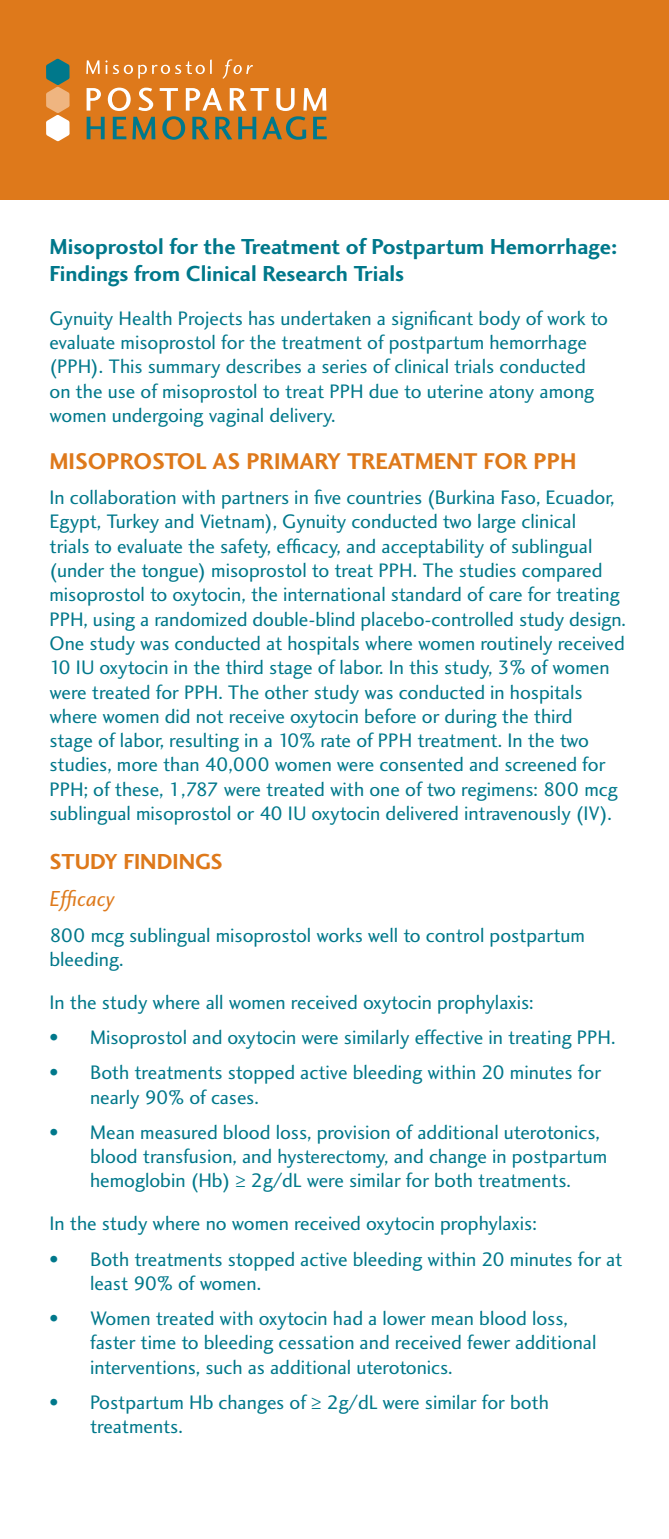
<style>
.page{position:relative;width:669px;height:1539px;background:#fff}
.page>*{position:absolute;margin:0;border:0;box-sizing:border-box;transform-origin:0 0}
.t1{font:23.62px "Charlotte Sans Bold Plain";color:#de791b}
.t2{font:22.5px/27px "Charlotte Sans Bold Plain";color:#00788b}
.t3{font:22.5px "Charlotte Sans Bold Plain";color:#de791b}
.t4{font:22.5px "Charlotte Sans Book Italic Plain";color:#de791b}
.t5{font:20.25px/24.3px "Charlotte Sans Book Plain";color:#00788b}
.s1{font-family:"Trajan Pro"}
</style>
<div class="page">
<div style="left:0;top:0;width:668px;height:199px;background:#de791b"></div>
<svg style="left:46px;top:59px;width:23px;height:82px"></svg>
<svg style="left:86px;top:59px;width:241px;height:81px"></svg>
<p class="t2" style="left:49px;top:233px;width:569px">Misoprostol for the Treatment of Postpartum Hemorrhage:<br>Findings from Clinical Research Trials</p>
<p class="t5" style="left:49px;top:305px;width:560px">Gynuity Health Projects has undertaken a significant body of work to evaluate misoprostol for the treatment of postpartum hemorrhage (PPH). This summary describes a series of clinical trials conducted on the use of misoprostol to treat PPH due to uterine atony among women undergoing vaginal delivery.</p>
<p class="t1" style="left:49px;top:447px;width:528px">MISOPROSTOL AS PRIMARY TREATMENT FOR PPH</p>
<p class="t5" style="left:49px;top:485px;width:577px">In collaboration with partners in five countries (Burkina Faso, Ecuador, Egypt, Turkey and Vietnam), Gynuity conducted two large clinical<br>trials to evaluate the safety, efficacy, and acceptability of sublingual (under the tongue) misoprostol to treat PPH. The studies compared misoprostol to oxytocin, the international standard of care for treating PPH, using a randomized double-blind placebo-controlled study design.<br>One study was conducted at hospitals where women routinely received 10 IU oxytocin in the third stage of labor. In this study, 3% of women were treated for PPH. The other study was conducted in hospitals where women did not receive oxytocin before or during the third<br>stage of labor, resulting in a 10% rate of PPH treatment. In the two studies, more than 40,000 women were consented and screened for PPH; of these, 1,787 were treated with one of two regimens: 800 mcg sublingual misoprostol or 40 IU oxytocin delivered intravenously (IV).</p>
<p class="t3" style="left:49px;top:848px;width:175px">STUDY FINDINGS</p>
<p class="t4" style="left:49px;top:886px;width:67px">Efficacy</p>
<p class="t5" style="left:49px;top:922px;width:537px">800 mcg sublingual misoprostol works well to control postpartum bleeding.</p>
<p class="t5" style="left:49px;top:990px;width:485px">In the study where all women received oxytocin prophylaxis:</p>
<p class="t5" style="left:49px;top:1025px;width:567px">• Misoprostol and oxytocin were similarly effective in treating PPH.</p>
<p class="t5" style="left:90px;top:1060px;width:512px;text-indent:-40px">• Both treatments stopped active bleeding within 20 minutes for nearly 90% of cases.</p>
<p class="t5" style="left:90px;top:1120px;width:518px;text-indent:-40px">• Mean measured blood loss, provision of additional uterotonics, blood transfusion, and hysterectomy, and change in postpartum hemoglobin (Hb) <span class="s1">≥</span> 2g/dL were similar for both treatments.</p>
<p class="t5" style="left:49px;top:1211px;width:488px">In the study where no women received oxytocin prophylaxis:</p>
<p class="t5" style="left:90px;top:1246px;width:533px;text-indent:-40px">• Both treatments stopped active bleeding within 20 minutes for at least 90% of women.</p>
<p class="t5" style="left:90px;top:1306px;width:507px;text-indent:-40px">• Women treated with oxytocin had a lower mean blood loss, faster time to bleeding cessation and received fewer additional interventions, such as additional uterotonics.</p>
<p class="t5" style="left:90px;top:1390px;width:460px;text-indent:-40px">• Postpartum Hb changes of <span class="s1">≥</span> 2g/dL were similar for both treatments.</p>
</div>
